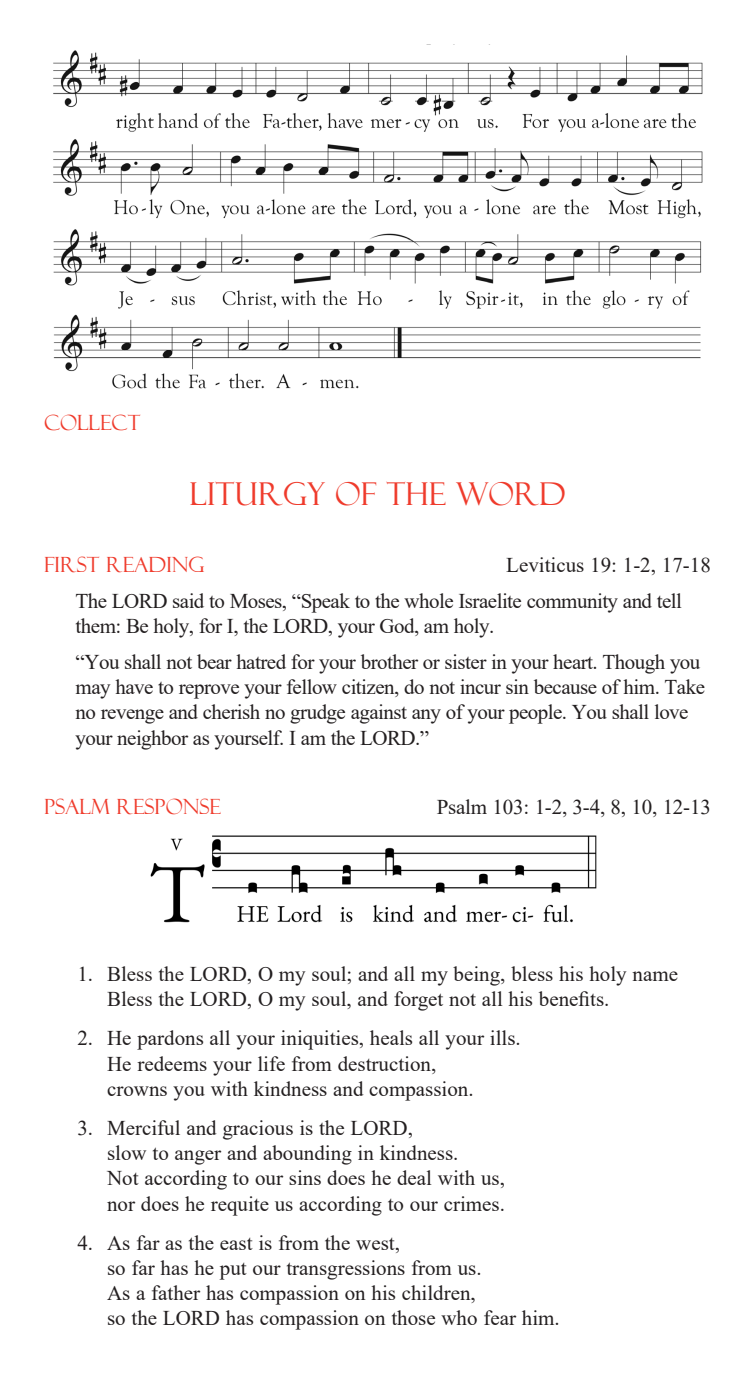
<style>
.page{position:relative;width:756px;height:1386px;background:#fff}
.page>*{position:absolute;margin:0;border:0;box-sizing:border-box;transform-origin:0 0}
.t1{font:31.5px "Felix Titling";color:#ef3b2c}
.t2{font:21px "Times New Roman";color:#231f20}
.t3{font:21px/25.2px "Times New Roman";letter-spacing:-.025em;color:#231f20}
.t4{font:21px "Felix Titling";color:#ef3b2c}
</style>
<div class="page">
<img style="left:150px;top:835px;width:447px;height:88px">
<img style="left:53px;top:44px;width:650px;height:345px">
<p class="t4" style="left:44px;top:411px;width:98px">COLLECT</p>
<p class="t1" style="left:190px;top:476px;width:377px">LITURGY OF THE WORD</p>
<p class="t4" style="left:44px;top:553px;width:162px">FIRST READING</p>
<p class="t2" style="left:506px;top:551px;width:206px">Leviticus 19: 1-2, 17-18</p>
<p class="t3" style="left:76px;top:588px;width:608px">The LORD said to Moses, “Speak to the whole Israelite community and tell them: Be holy, for I, the LORD, your God, am holy.</p>
<p class="t3" style="left:76px;top:649px;width:631px">“You shall not bear hatred for your brother or sister in your heart. Though you may have to reprove your fellow citizen, do not incur sin because of him. Take no revenge and cherish no grudge against any of your people. You shall love your neighbor as yourself. I am the LORD.”</p>
<p class="t4" style="left:44px;top:795px;width:178px">PSALM RESPONSE</p>
<p class="t2" style="left:437px;top:792px;width:276px">Psalm 103: 1-2, 3-4, 8, 10, 12-13</p>
<p class="t2" style="left:77px;top:959px;width:602px">1. Bless the LORD, O my soul; and all my being, bless his holy name</p>
<p class="t2" style="left:107px;top:984px;width:504px">Bless the LORD, O my soul, and forget not all his benefits.</p>
<p class="t2" style="left:77px;top:1023px;width:445px">2. He pardons all your iniquities, heals all your ills.</p>
<p class="t2" style="left:107px;top:1049px;width:331px">He redeems your life from destruction,</p>
<p class="t2" style="left:107px;top:1074px;width:368px">crowns you with kindness and compassion.</p>
<p class="t2" style="left:77px;top:1113px;width:337px">3. Merciful and gracious is the LORD,</p>
<p class="t2" style="left:107px;top:1138px;width:353px">slow to anger and abounding in kindness.</p>
<p class="t2" style="left:107px;top:1163px;width:399px">Not according to our sins does he deal with us,</p>
<p class="t2" style="left:107px;top:1189px;width:399px">nor does he requite us according to our crimes.</p>
<p class="t2" style="left:77px;top:1228px;width:324px">4. As far as the east is from the west,</p>
<p class="t2" style="left:107px;top:1253px;width:376px">so far has he put our transgressions from us.</p>
<p class="t2" style="left:107px;top:1278px;width:370px">As a father has compassion on his children,</p>
<p class="t2" style="left:107px;top:1303px;width:454px">so the LORD has compassion on those who fear him.</p>
</div>
